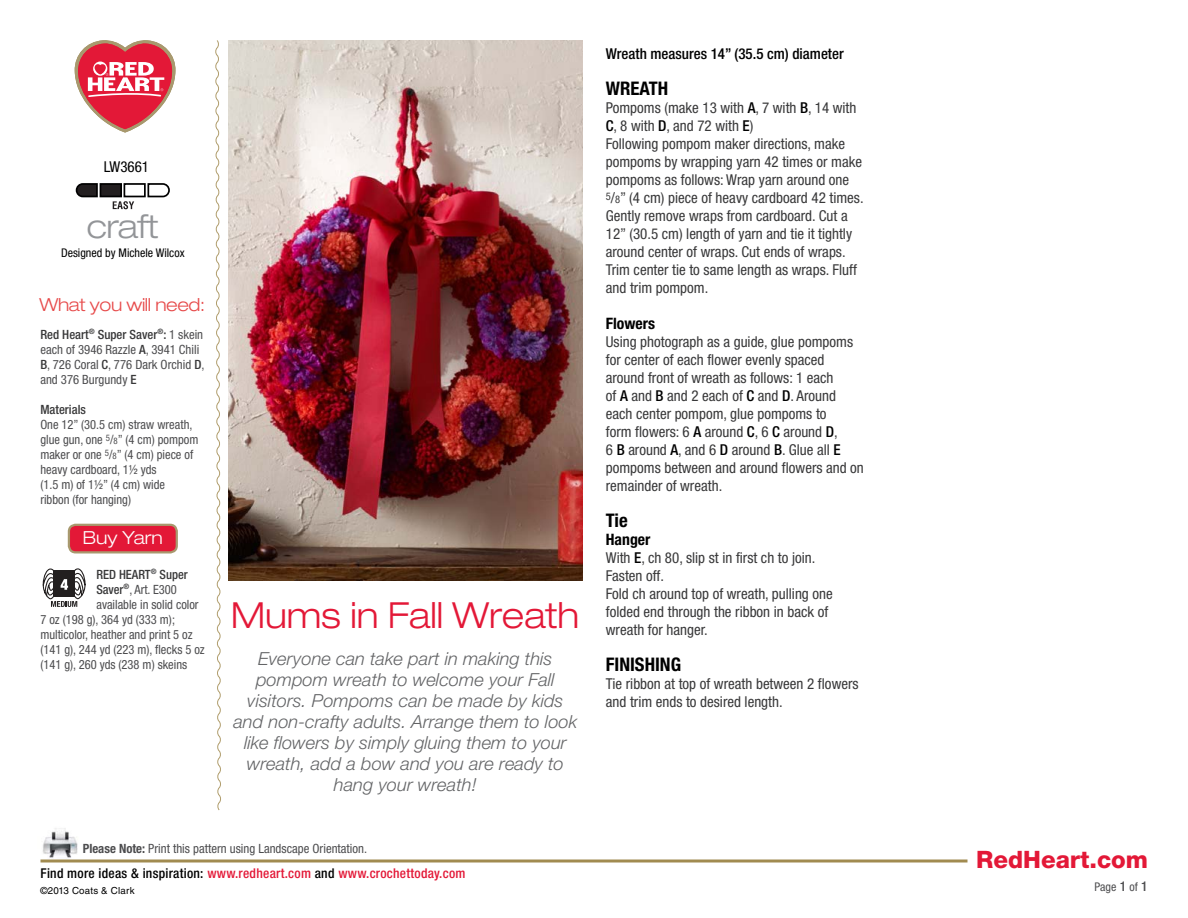
<style>
.page{position:relative;width:1188px;height:918px;background:#fff}
.page>*{position:absolute;margin:0;border:0;box-sizing:border-box;transform-origin:0 0}
.t1{font:300 expanded 36px "Helvetica Neue LT Std";color:#e31837;scale:.96 1}
.t2{font:300 expanded 33px "Helvetica Neue LT Std";letter-spacing:-.02em;color:#939598}
.t3{font:800 24px "Helvetica Neue LT Std";color:#e31837}
.t4{font:700 condensed 18.75px "Helvetica Neue LT Std";color:#000}
.t5{font:italic 300 18px/21px "Helvetica Neue LT Std";color:#636466;text-align:center}
.t6{font:300 expanded 18px "Helvetica Neue LT Std";letter-spacing:-.02em;color:#e74b4b}
.t7{font:300 expanded 18px "Helvetica Neue LT Std";color:#fff}
.t8{font:700 condensed 15.75px "Helvetica Neue LT Std";color:#000}
.t9{font:condensed 15px/18px "Helvetica Neue LT Std";color:#383839}
.t10{font:500 condensed 15px "Helvetica Neue LT Std";color:#000}
.t11{font:condensed 15px "Helvetica Neue LT Std";color:#000}
.t12{font:500 condensed 13.5px "Helvetica Neue LT Std";letter-spacing:.02em;color:#e31837}
.t13{font:condensed 12.75px/15px "Helvetica Neue LT Std";color:#4d4d4f}
.t14{font:500 condensed 12.75px "Helvetica Neue LT Std";color:#383839}
.t15{font:condensed 12px "Helvetica Neue LT Std";color:#000}
.t16{font:condensed 12px "Helvetica Neue LT Std";color:#4d4d4f}
.t17{font:9.75px "Helvetica LT Std";letter-spacing:.02em;color:#000}
.s1{font-weight:500;color:#383839}
.s2{font-size:9px}
.s3{font-weight:700}
.s4{color:#000}
.s5{font-weight:500;color:#000}
.s6{font-size:10.5px}
.s7{font-weight:500;font-size:13.5px}
</style>
<div class="page">
<hr style="left:40px;top:860px;width:928px;height:2px;background:#a18b50">
<img style="left:43px;top:828px;width:35px;height:30px">
<svg style="left:75px;top:40px;width:100px;height:92px"></svg>
<svg style="left:76px;top:183px;width:94px;height:26px"></svg>
<svg style="left:215px;top:40px;width:6px;height:771px"></svg>
<img style="left:229px;top:40px;width:353px;height:540px">
<div style="left:69px;top:525px;width:108px;height:27px;background:#e31837;border-radius:7px"></div>
<div style="left:68px;top:524px;width:110px;height:29px;border:2px solid #a8996e;border-radius:7px"></div>
<svg style="left:42px;top:568px;width:44px;height:39px"></svg>
<p class="t11" style="left:104px;top:158px;width:47px">LW3661</p>
<h2 class="t2" style="left:87px;top:207px;width:73px">craft</h2>
<p class="t15" style="left:61px;top:246px;width:125px">Designed by Michele Wilcox</p>
<p class="t6" style="left:40px;top:294px;width:167px">What you will need:</p>
<p class="t13" style="left:40px;top:327px;width:166px"><span class="s1">Red Heart</span><sup>®</sup> <span class="s1">Super Saver</span><sup>®</sup><span class="s1">:</span> 1 skein each of 3946 Razzle <span class="s1">A</span>, 3941 Chili<br><span class="s1">B</span>, 726 Coral <span class="s1">C</span>, 776 Dark Orchid <span class="s1">D</span>, and 376 Burgundy <span class="s1">E</span></p>
<p class="t14" style="left:40px;top:401px;width:47px">Materials</p>
<p class="t13" style="left:40px;top:417px;width:160px">One 12” (30.5 cm) straw wreath, glue gun, one <sup>5</sup>/<span class="s2">8</span>” (4 cm) pompom maker or one <sup>5</sup>/<span class="s2">8</span>” (4 cm) piece of heavy cardboard, 1½ yds<br>(1.5 m) of 1½” (4 cm) wide<br>ribbon (for hanging)</p>
<p class="t7" style="left:83px;top:527px;width:82px">Buy Yarn</p>
<p class="t14" style="left:96px;top:566px;width:93px">RED HEART<sup>®</sup> Super</p>
<p class="t13" style="left:96px;top:582px;width:82px"><span class="s1">Saver</span><sup>®</sup>, Art. E300</p>
<p class="t13" style="left:96px;top:597px;width:104px">available in solid color</p>
<p class="t13" style="left:40px;top:612px;width:136px">7 oz (198 g), 364 yd (333 m);</p>
<p class="t13" style="left:40px;top:627px;width:154px">multicolor, heather and print 5 oz</p>
<p class="t13" style="left:40px;top:642px;width:166px">(141 g), 244 yd (223 m), flecks 5 oz</p>
<p class="t13" style="left:40px;top:657px;width:148px">(141 g), 260 yds (238 m) skeins</p>
<h1 class="t1" style="left:231px;top:593px;width:364px">Mums in Fall Wreath</h1>
<p class="t5" style="left:233px;top:648px;width:345px">Everyone can take part in making this pompom wreath to welcome your Fall visitors. Pompoms can be made by kids and non-crafty adults. Arrange them to look like flowers by simply gluing them to your wreath, add a bow and you are ready to hang your wreath!</p>
<p class="t13" style="left:83px;top:841px;width:286px"><span class="s3">Please Note:</span> Print this pattern using Landscape Orientation.</p>
<p class="t17" style="left:40px;top:885px;width:96px">©2013 Coats &amp; Clark</p>
<p class="t12" style="left:40px;top:865px;width:427px"><span class="s4">Find more ideas &amp; inspiration:</span> www.redheart.com <span class="s4">and</span> www.crochettoday.com</p>
<p class="t10" style="left:606px;top:44px;width:239px">Wreath measures 14” (35.5 cm) diameter</p>
<p class="t4" style="left:606px;top:76px;width:64px">WREATH</p>
<p class="t9" style="left:606px;top:98px;width:259px">Pompoms (make 13 with <span class="s5">A</span>, 7 with <span class="s5">B</span>, 14 with <span class="s5">C</span>, 8 with <span class="s5">D</span>, and 72 with <span class="s5">E</span>)<br>Following pompom maker directions, make pompoms by wrapping yarn 42 times or make pompoms as follows: Wrap yarn around one <sup>5</sup>/<span class="s6">8</span>” (4 cm) piece of heavy cardboard 42 times.<br>Gently remove wraps from cardboard. Cut a 12” (30.5 cm) length of yarn and tie it tightly around center of wraps. Cut ends of wraps.<br>Trim center tie to same length as wraps. Fluff and trim pompom.</p>
<p class="t8" style="left:606px;top:313px;width:51px">Flowers</p>
<p class="t9" style="left:606px;top:332px;width:260px">Using photograph as a guide, glue pompoms for center of each flower evenly spaced around front of wreath as follows: 1 each<br>of <span class="s5">A</span> and <span class="s5">B</span> and 2 each of <span class="s5">C</span> and <span class="s5">D</span>. Around each center pompom, glue pompoms to<br>form flowers: 6 <span class="s5">A</span> around <span class="s5">C</span>, 6 <span class="s5">C</span> around <span class="s5">D</span>,<br>6 <span class="s5">B</span> around <span class="s5">A</span>, and 6 <span class="s5">D</span> around <span class="s5">B</span>. Glue all <span class="s5">E </span>pompoms between and around flowers and on remainder of wreath.</p>
<p class="t4" style="left:606px;top:508px;width:23px">Tie</p>
<p class="t8" style="left:606px;top:529px;width:46px">Hanger</p>
<p class="t9" style="left:606px;top:548px;width:228px">With <span class="s5">E</span>, ch 80, slip st in first ch to join.<br>Fasten off.<br>Fold ch around top of wreath, pulling one folded end through the ribbon in back of wreath for hanger.</p>
<p class="t4" style="left:606px;top:652px;width:77px">FINISHING</p>
<p class="t9" style="left:606px;top:674px;width:254px">Tie ribbon at top of wreath between 2 flowers and trim ends to desired length.</p>
<h3 class="t3" style="left:976px;top:845px;width:174px">RedHeart.com</h3>
<p class="t16" style="left:1095px;top:880px;width:55px">Page <span class="s7">1</span> of <span class="s7">1</span></p>
</div>
